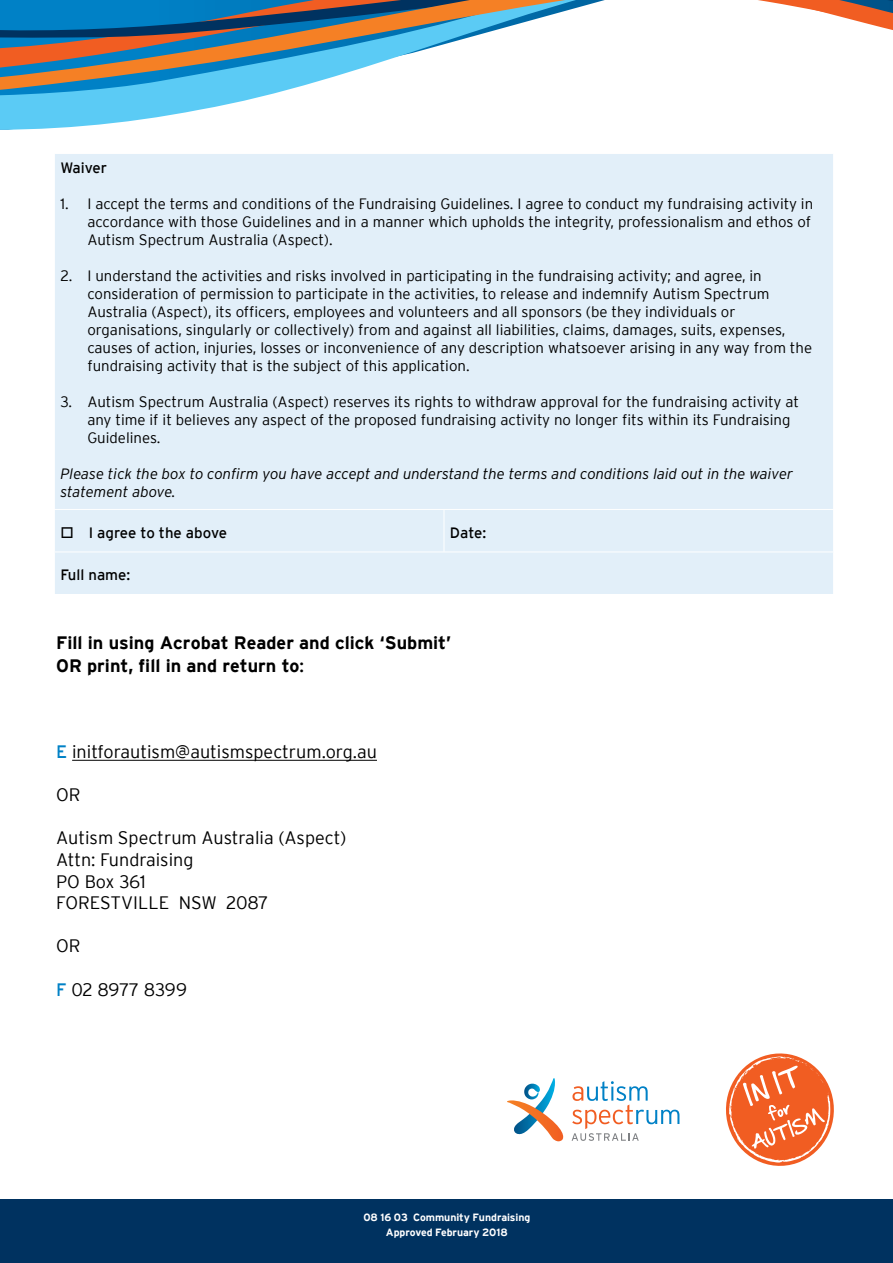
<style>
.page{position:relative;width:893px;height:1263px;background:#fff}
.page>*{position:absolute;margin:0;border:0;box-sizing:border-box;transform-origin:0 0}
.t1{font:300 18px/21.6px "Interstate";color:#000}
.t2{font:700 18px/22.5px "Interstate";color:#000}
.t3{font:300 15px/18px "Interstate";color:#000}
.t4{font:italic 300 15px/18px "Interstate";color:#000}
.t5{font:15px "Interstate";color:#000}
.t6{font:700 10.5px/15px "Interstate";letter-spacing:-.005em;color:#fff;text-align:center}
.s1{font-weight:400}
.s2{font-weight:400;color:#0081c6}
</style>
<div class="page">
<div style="left:55px;top:154px;width:778px;height:440px;background:#e2eff9"></div>
<hr style="left:54px;top:509px;width:390px;height:1px;background:#fff">
<hr style="left:444px;top:509px;width:390px;height:1px;background:#fff">
<hr style="left:444px;top:510px;width:1px;height:42px;background:#fff">
<hr style="left:54px;top:552px;width:390px;height:1px;background:#fff">
<hr style="left:444px;top:552px;width:390px;height:1px;background:#fff">
<hr style="left:72px;top:760px;width:305px;height:1px;background:#000">
<div style="left:0;top:1199px;width:893px;height:64px;background:#003260"></div>
<svg style="left:0;top:0;width:605px;height:125px"></svg>
<svg style="left:758px;top:0;width:135px;height:30px"></svg>
<svg style="left:726px;top:1053px;width:108px;height:113px"></svg>
<svg style="left:572px;top:1081px;width:107px;height:60px"></svg>
<svg style="left:507px;top:1078px;width:57px;height:63px"></svg>
<p class="t5" style="left:60px;top:159px;width:48px">Waiver</p>
<p class="t3" style="left:87px;top:195px;width:727px;text-indent:-27px">1. I accept the terms and conditions of the Fundraising Guidelines. I agree to conduct my fundraising activity in accordance with those Guidelines and in a manner which upholds the integrity, professionalism and ethos of<br>Autism Spectrum Australia (Aspect).</p>
<p class="t3" style="left:87px;top:267px;width:726px;text-indent:-27px">2. I understand the activities and risks involved in participating in the fundraising activity; and agree, in consideration of permission to participate in the activities, to release and indemnify Autism Spectrum Australia (Aspect), its officers, employees and volunteers and all sponsors (be they individuals or organisations, singularly or collectively) from and against all liabilities, claims, damages, suits, expenses, causes of action, injuries, losses or inconvenience of any description whatsoever arising in any way from the fundraising activity that is the subject of this application.</p>
<p class="t3" style="left:87px;top:393px;width:713px;text-indent:-27px">3. Autism Spectrum Australia (Aspect) reserves its rights to withdraw approval for the fundraising activity at any time if it believes any aspect of the proposed fundraising activity no longer fits within its Fundraising<br>Guidelines.</p>
<p class="t4" style="left:60px;top:465px;width:734px">Please tick the box to confirm you have accept and understand the terms and conditions laid out in the waiver statement above.</p>
<p class="t5" style="left:60px;top:524px;width:168px">□ I agree to the above</p>
<p class="t5" style="left:450px;top:524px;width:38px">Date:</p>
<p class="t5" style="left:60px;top:566px;width:71px">Full name:</p>
<p class="t2" style="left:56px;top:631px;width:397px">Fill in using Acrobat Reader and click ‘Submit’<br>OR print, fill in and return to<span class="s1">:</span></p>
<p class="t1" style="left:56px;top:741px;width:322px"><span class="s2">E</span> initforautism@autismspectrum.org.au</p>
<p class="t1" style="left:56px;top:784px;width:26px">OR</p>
<p class="t1" style="left:56px;top:827px;width:292px">Autism Spectrum Australia (Aspect)<br>Attn: Fundraising<br>PO Box 361<br>FORESTVILLE NSW 2087</p>
<p class="t1" style="left:56px;top:935px;width:26px">OR</p>
<p class="t1" style="left:56px;top:978px;width:132px"><span class="s2">F</span> 02 8977 8399</p>
<p class="t6" style="left:363px;top:1210px;width:169px">08 16 03 Community Fundraising<br>Approved February 2018</p>
</div>
